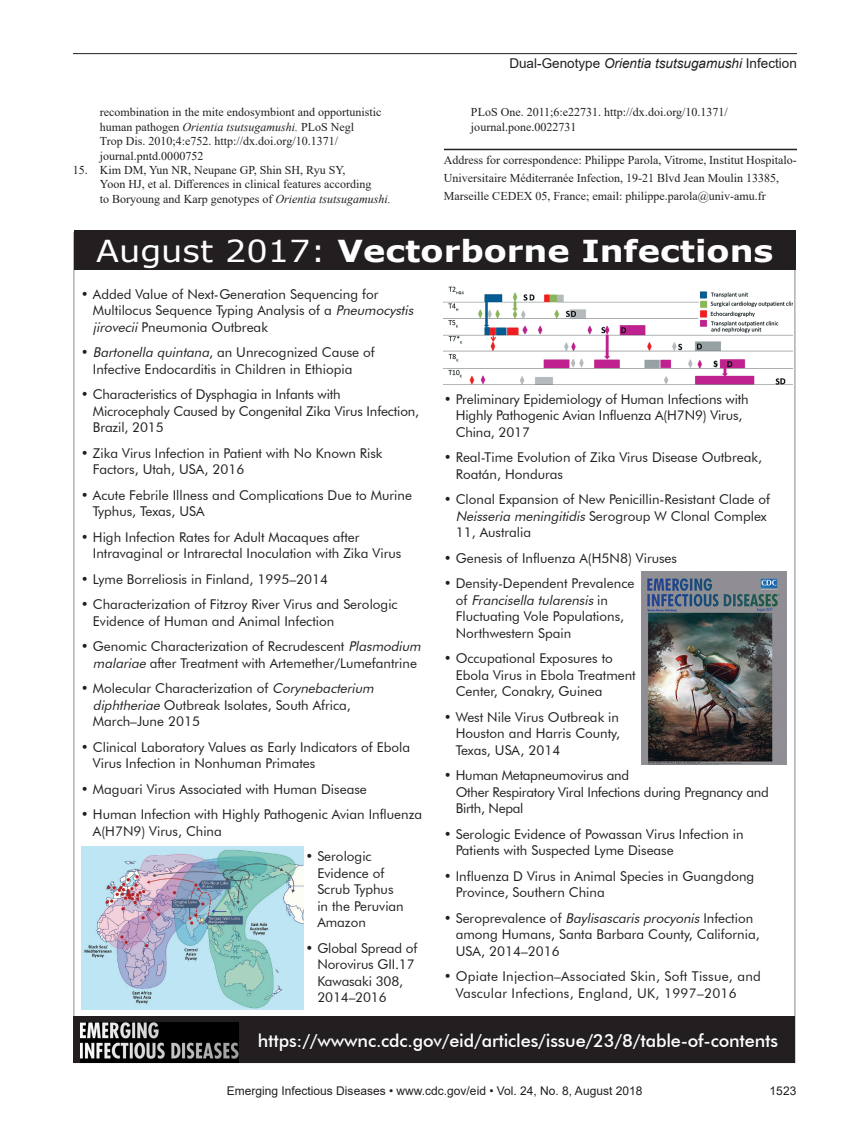
<style>
.page{position:relative;width:851px;height:1134px;background:#fff}
.page>*{position:absolute;margin:0;border:0;box-sizing:border-box;transform-origin:0 0}
.t1{font:700 30.3px "Verdana";color:#fff;scale:1.11 1}
.Body_Text{font:500 18px "Futura BT";letter-spacing:-.01em;color:#fff}
.TOC_Title{font:13.5px/16.5px "Futura BT";color:#231f20}
.TOC_Title-2{font:13.5px/16.5px "Futura BT";letter-spacing:.02em;color:#231f20}
.TOC_Title-3{font:13.5px/16.5px "Futura BT";letter-spacing:-.02em;color:#231f20}
.Running_Head{font:13.5px "Arial";color:#231f20}
.References{font:12px/14.4px "Times New Roman";color:#231f20}
.Correspondence{font:12px/18px "Times New Roman";color:#231f20}
.t2{font:12px "Arial";color:#231f20}
.s1{font-style:italic}
.s2{font-weight:400}
</style>
<div class="page">
<hr style="left:73px;top:53px;width:723px;height:1px;background:#231f20">
<hr style="left:444px;top:149px;width:353px;height:1px;background:#231f20">
<img style="left:81px;top:846px;width:223px;height:164px">
<div style="left:74px;top:231px;width:721px;height:39px;background:#231f20"></div>
<div style="left:73px;top:1016px;width:721px;height:47px;background:#231f20"></div>
<img style="left:80px;top:1023px;width:158px;height:39px">
<img style="left:444px;top:286px;width:348px;height:99px">
<img style="left:642px;top:571px;width:144px;height:194px">
<p class="References" style="left:100px;top:105px;width:283px">recombination in the mite endosymbiont and opportunistic human pathogen <span class="s1">Orientia tsutsugamushi.</span> PLoS Negl<br>Trop Dis. 2010;4:e752. http://dx.doi.org/10.1371/ journal.pntd.0000752</p>
<p class="References" style="left:100px;top:162px;width:292px;text-indent:-27px">15. Kim DM, Yun NR, Neupane GP, Shin SH, Ryu SY,<br>Yoon HJ, et al. Differences in clinical features according<br>to Boryoung and Karp genotypes of <span class="s1">Orientia tsutsugamushi.</span></p>
<p class="Running_Head" style="left:509px;top:54px;width:289px">Dual-Genotype <span class="s1">Orientia tsutsugamushi</span> Infection</p>
<p class="References" style="left:471px;top:105px;width:258px">PLoS One. 2011;6:e22731. http://dx.doi.org/10.1371/ journal.pone.0022731</p>
<p class="Correspondence" style="left:444px;top:150px;width:354px">Address for correspondence: Philippe Parola, Vitrome, Institut Hospitalo-<br>Universitaire Méditerranée Infection, 19-21 Blvd Jean Moulin 13385,<br>Marseille CEDEX 05, France; email: philippe.parola@univ-amu.fr</p>
<h1 class="t1" style="left:96px;top:229px;width:611px"><span class="s2">August 2017:</span> Vectorborne Infections</h1>
<p class="TOC_Title" style="left:93px;top:285px;width:325px;text-indent:-12px">• Added Value of Next-Generation Sequencing for<br>Multilocus Sequence Typing Analysis of a <span class="s1">Pneumocystis jirovecii</span> Pneumonia Outbreak</p>
<p class="TOC_Title" style="left:93px;top:344px;width:283px;text-indent:-12px">• <span class="s1">Bartonella quintana</span>, an Unrecognized Cause of<br>Infective Endocarditis in Children in Ethiopia</p>
<p class="TOC_Title" style="left:93px;top:386px;width:328px;text-indent:-12px">• Characteristics of Dysphagia in Infants with<br>Microcephaly Caused by Congenital Zika Virus Infection,<br>Brazil, 2015</p>
<p class="TOC_Title" style="left:93px;top:444px;width:291px;text-indent:-12px">• Zika Virus Infection in Patient with No Known Risk<br>Factors, Utah, USA, 2016</p>
<p class="TOC_Title" style="left:93px;top:486px;width:320px;text-indent:-12px">• Acute Febrile Illness and Complications Due to Murine<br>Typhus, Texas, USA</p>
<p class="TOC_Title" style="left:93px;top:528px;width:310px;text-indent:-12px">• High Infection Rates for Adult Macaques after<br>Intravaginal or Intrarectal Inoculation with Zika Virus</p>
<p class="TOC_Title" style="left:81px;top:570px;width:248px">• Lyme Borreliosis in Finland, 1995–2014</p>
<p class="TOC_Title" style="left:93px;top:596px;width:306px;text-indent:-12px">• Characterization of Fitzroy River Virus and Serologic<br>Evidence of Human and Animal Infection</p>
<p class="TOC_Title" style="left:81px;top:638px;width:344px;text-align:center">• Genomic Characterization of Recrudescent <span class="s1">Plasmodium malariae</span> after Treatment with Artemether/Lumefantrine</p>
<p class="TOC_Title" style="left:93px;top:680px;width:285px;text-indent:-12px">• Molecular Characterization of <span class="s1">Corynebacterium diphtheriae</span> Outbreak Isolates, South Africa,<br>March–June 2015</p>
<p class="TOC_Title" style="left:93px;top:738px;width:319px;text-indent:-12px">• Clinical Laboratory Values as Early Indicators of Ebola<br>Virus Infection in Nonhuman Primates</p>
<p class="TOC_Title" style="left:81px;top:780px;width:287px">• Maguari Virus Associated with Human Disease</p>
<p class="TOC_Title" style="left:93px;top:806px;width:331px;text-indent:-12px">• Human Infection with Highly Pathogenic Avian Influenza<br>A(H7N9) Virus, China</p>
<p class="TOC_Title" style="left:317px;top:848px;width:88px;text-indent:-12px">• Serologic<br>Evidence of<br>Scrub Typhus in the Peruvian<br>Amazon</p>
<p class="TOC_Title" style="left:317px;top:939px;width:101px;text-indent:-12px">• Global Spread of<br>Norovirus GII.17<br>Kawasaki 308,<br>2014–2016</p>
<p class="TOC_Title" style="left:456px;top:390px;width:294px;text-indent:-12px">• Preliminary Epidemiology of Human Infections with<br>Highly Pathogenic Avian Influenza A(H7N9) Virus,<br>China, 2017</p>
<p class="TOC_Title" style="left:456px;top:449px;width:308px;text-indent:-12px">• Real-Time Evolution of Zika Virus Disease Outbreak,<br>Roatán, Honduras</p>
<p class="TOC_Title" style="left:456px;top:491px;width:316px;text-indent:-12px">• Clonal Expansion of New Penicillin-Resistant Clade of<br><span class="s1">Neisseria meningitidis</span> Serogroup W Clonal Complex<br>11, Australia</p>
<p class="TOC_Title" style="left:444px;top:549px;width:235px">• Genesis of Influenza A(H5N8) Viruses</p>
<p class="TOC_Title" style="left:456px;top:575px;width:180px;text-indent:-12px">• Density-Dependent Prevalence o f <span class="s1">Francisella tularensis</span> i n<br>Fluctuating Vole Populations,<br>Northwestern Spain</p>
<p class="TOC_Title" style="left:456px;top:650px;width:181px;text-indent:-12px">• Occupational Exposures to<br>Ebola Virus in Ebola Treatment<br>Center, Conakry, Guinea</p>
<p class="TOC_Title" style="left:456px;top:708px;width:166px;text-align:justify;text-indent:-12px">• West Nile Virus Outbreak in Houston and Harris County, Texas, USA, 2014</p>
<p class="TOC_Title-3" style="left:456px;top:767px;width:314px;text-indent:-12px">• Human Metapneumovirus and<br>Other Respiratory Viral Infections during Pregnancy and<br>Birth, Nepal</p>
<p class="TOC_Title" style="left:456px;top:825px;width:289px;text-indent:-12px">• Serologic Evidence of Powassan Virus Infection in<br>Patients with Suspected Lyme Disease</p>
<p class="TOC_Title" style="left:456px;top:867px;width:300px;text-indent:-12px">• Influenza D Virus in Animal Species in Guangdong<br>Province, Southern China</p>
<p class="TOC_Title" style="left:456px;top:909px;width:305px;text-indent:-12px">• Seroprevalence of <span class="s1">Baylisascaris procyonis</span> Infection among Humans, Santa Barbara County, California,<br>USA, 2014–2016</p>
<p class="TOC_Title-2" style="left:456px;top:968px;width:306px;text-indent:-12px">• Opiate Injection–Associated Skin, Soft Tissue, and<br>Vascular Infections, England, UK, 1997–2016</p>
<p class="Body_Text" style="left:258px;top:1030px;width:521px">https://wwwnc.cdc.gov/eid/articles/issue/23/8/table-of-contents</p>
<p class="t2" style="left:227px;top:1083px;width:417px">Emerging Infectious Diseases • www.cdc.gov/eid • Vol. 24, No. 8, August 2018</p>
<p class="t2" style="left:769px;top:1083px;width:28px">1523</p>
</div>
